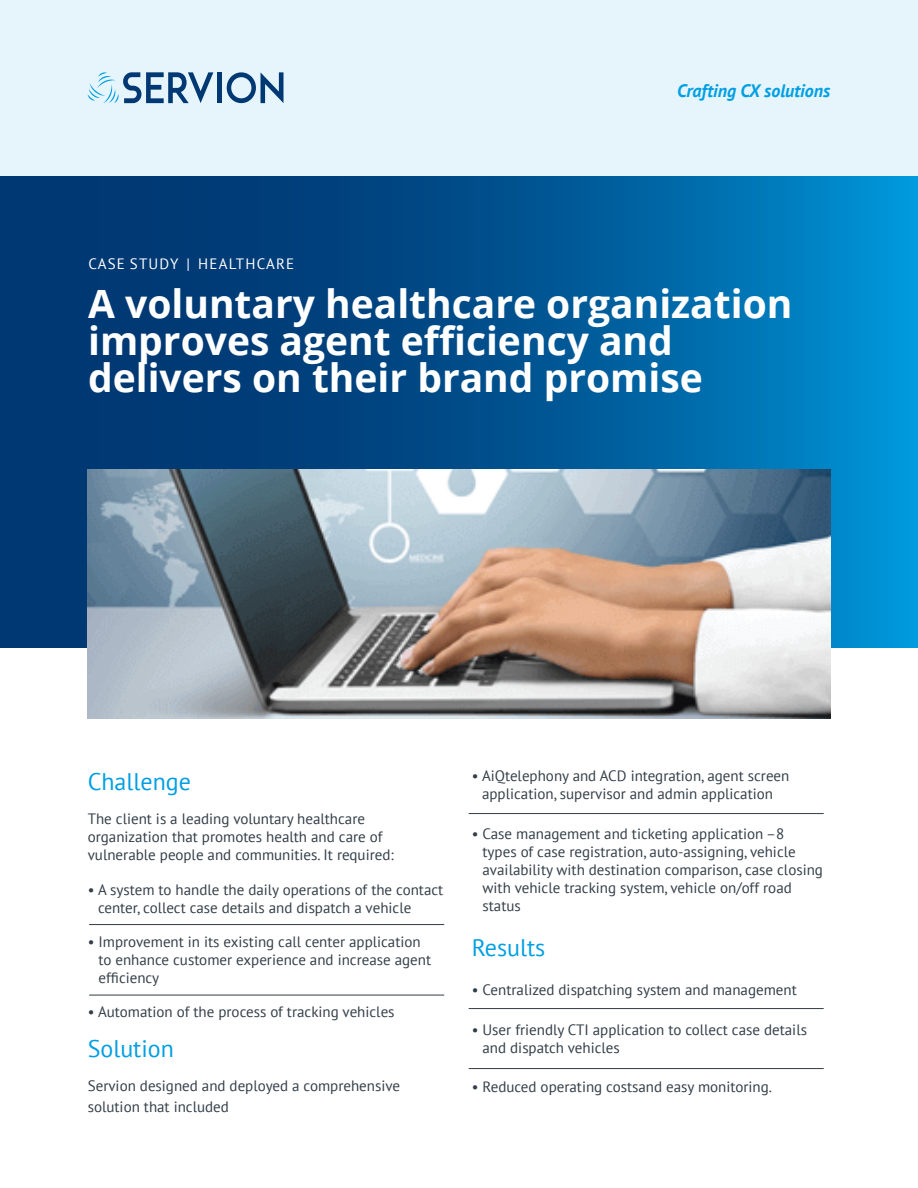
<style>
.page{position:relative;width:918px;height:1188px;background:#fff}
.page>*{position:absolute;margin:0;border:0;box-sizing:border-box;transform-origin:0 0}
.t1{font:700 39px/36.6px "Open Sans";color:#fff}
.Body_Copy{font:24px "PT Sans";color:#009fe3}
.Body_Copy-2{font:italic 700 18px "PT Sans";color:#009fe3}
.t2{font:15px/18px "PT Sans";color:#333e48}
.Body_Copy-3{font:15px/18px "PT Sans";color:#323d47}
.t3{font:15px "PT Sans";letter-spacing:.08em;color:#fff}
</style>
<div class="page">
<svg style="left:0;top:176px;width:918px;height:472px;background:#005795"></svg>
<div style="left:0;top:0;width:918px;height:176px;background:#e6f5fc"></div>
<img style="left:88px;top:470px;width:742px;height:248px">
<svg style="left:227px;top:72px;width:57px;height:31px"></svg>
<hr style="left:218px;top:72px;width:4px;height:31px;background:#003873">
<svg style="left:88px;top:72px;width:125px;height:31px"></svg>
<hr style="left:89px;top:924px;width:355px;height:1px;background:#323d47">
<hr style="left:89px;top:995px;width:355px;height:1px;background:#323d47">
<hr style="left:469px;top:1008px;width:355px;height:1px;background:#323d47">
<hr style="left:469px;top:1068px;width:355px;height:1px;background:#323d47">
<hr style="left:469px;top:813px;width:355px;height:1px;background:#323d47">
<p class="t3" style="left:88px;top:254px;width:207px">CASE STUDY | HEALTHCARE</p>
<p class="Body_Copy-2" style="left:677px;top:79px;width:155px">Crafting CX solutions</p>
<p class="t1" style="left:88px;top:285px;width:706px">A voluntary healthcare organization improves agent efficiency and delivers on their brand promise</p>
<p class="Body_Copy" style="left:88px;top:766px;width:105px">Challenge</p>
<p class="Body_Copy-3" style="left:88px;top:810px;width:308px">The client is a leading voluntary healthcare organization that promotes health and care of vulnerable people and communities. It required:</p>
<p class="t2" style="left:98px;top:880px;width:347px;text-indent:-10px">• A system to handle the daily operations of the contact center, collect case details and dispatch a vehicle</p>
<p class="t2" style="left:99px;top:932px;width:334px;text-indent:-11px">• Improvement in its existing call center application to enhance customer experience and increase agent efficiency</p>
<p class="t2" style="left:88px;top:1002px;width:308px">• Automation of the process of tracking vehicles</p>
<p class="Body_Copy" style="left:88px;top:1033px;width:88px">Solution</p>
<p class="t2" style="left:88px;top:1074px;width:314px;line-height:21.6px">Servion designed and deployed a comprehensive solution that included</p>
<p class="t2" style="left:472px;top:766px;width:319px;text-align:center">• AiQtelephony and ACD integration, agent screen application, supervisor and admin application</p>
<p class="t2" style="left:483px;top:824px;width:342px;text-indent:-11px">• Case management and ticketing application –8<br>types of case registration, auto-assigning, vehicle availability with destination comparison, case closing with vehicle tracking system, vehicle on/off road status</p>
<p class="Body_Copy" style="left:472px;top:932px;width:75px">Results</p>
<p class="Body_Copy-3" style="left:472px;top:981px;width:327px">• Centralized dispatching system and management</p>
<p class="Body_Copy-3" style="left:483px;top:1020px;width:326px;text-indent:-11px">• User friendly CTI application to collect case details and dispatch vehicles</p>
<p class="Body_Copy-3" style="left:472px;top:1078px;width:302px">• Reduced operating costsand easy monitoring.</p>
</div>
